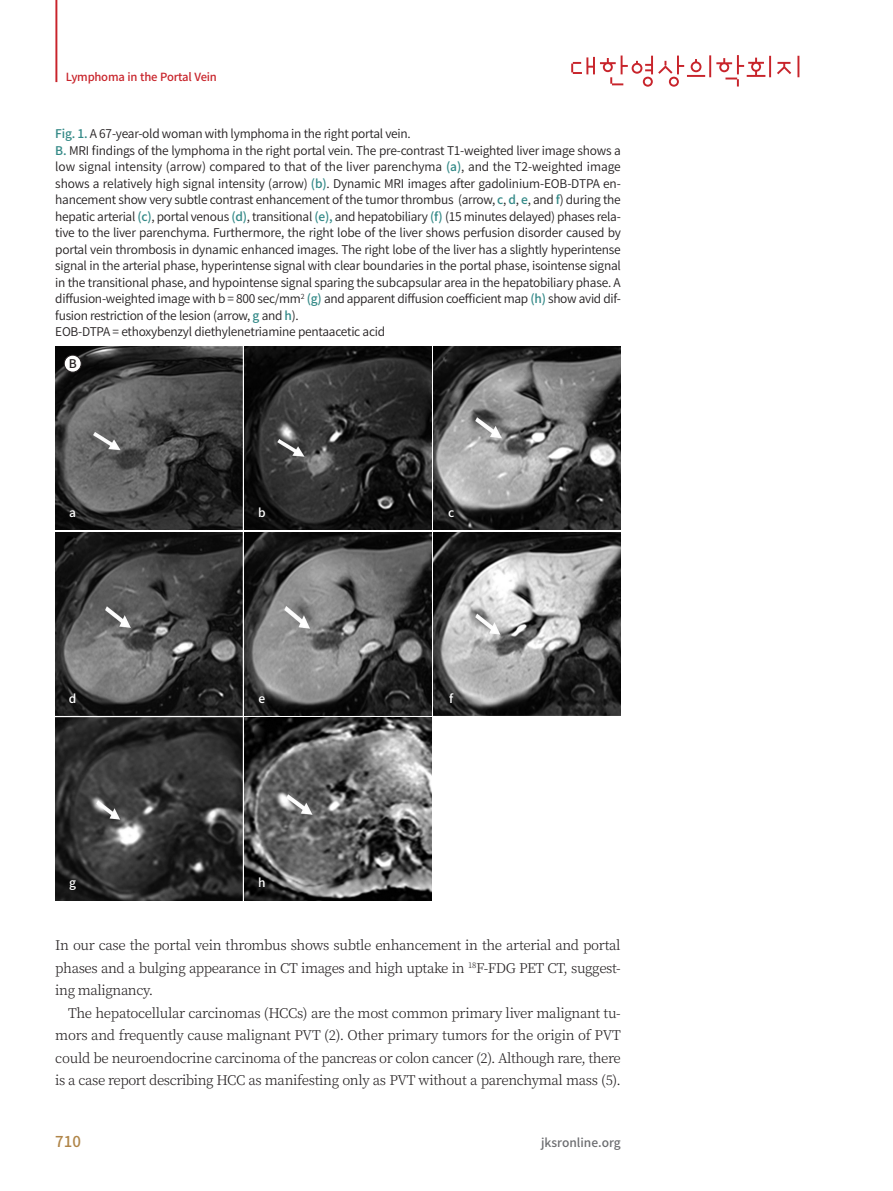
<style>
.page{position:relative;width:893px;height:1191px;background:#fff}
.page>*{position:absolute;margin:0;border:0;box-sizing:border-box;transform-origin:0 0}
.t1{font:500 15px "Noto Sans CJ Kkr";color:#b08548}
.t2{font:300 13.5px "Noto Serif CJ Kkr";letter-spacing:-.025em;color:#231f20}
.t3{font:600 12px/16.5px "Noto Sans CJ Kkr";letter-spacing:-.02em;color:#231f20}
.t4{font:500 12px "Noto Sans CJ Kkr";color:#6c6d70}
.t5{font:500 12px "Noto Sans CJ Kkr";color:#fff}
.t6{font:500 12px "Noto Sans CJ Kkr";color:#231f20}
.t7{font:500 11.25px "Noto Sans CJ Kkr";letter-spacing:-.02em;color:#c8242b}
.s1{font-weight:500;color:#328886}
</style>
<div class="page">
<hr style="left:55px;top:0;width:2px;height:82px;background:#c8242b">
<svg style="left:571px;top:55px;width:228px;height:32px"></svg>
<img style="left:55px;top:346px;width:187px;height:184px">
<img style="left:55px;top:532px;width:187px;height:184px">
<img style="left:55px;top:718px;width:187px;height:182px">
<img style="left:244px;top:718px;width:188px;height:182px">
<img style="left:244px;top:532px;width:188px;height:184px">
<img style="left:434px;top:532px;width:187px;height:184px">
<img style="left:244px;top:346px;width:188px;height:184px">
<img style="left:434px;top:346px;width:187px;height:184px">
<div style="left:64px;top:355px;width:17px;height:17px;background:#fff;border-radius:50%"></div>
<div style="left:64px;top:355px;width:17px;height:17px;border:1px solid #231f20;border-radius:50%"></div>
<p class="t7" style="left:66px;top:70px;width:152px">Lymphoma in the Portal Vein</p>
<p class="t3" style="left:55px;top:126px;width:567px"><span class="s1">Fig. 1.</span> A 67-year-old woman with lymphoma in the right portal vein.<br><span class="s1">B.</span> MRI findings of the lymphoma in the right portal vein. The pre-contrast T1-weighted liver image shows a low signal intensity (arrow) compared to that of the liver parenchyma <span class="s1">(a)</span>, and the T2-weighted image shows a relatively high signal intensity (arrow) <span class="s1">(b)</span>. Dynamic MRI images after gadolinium-EOB-DTPA en&shy;hancement show very subtle contrast enhancement of the tumor thrombus (arrow, <span class="s1">c</span>, <span class="s1">d</span>, <span class="s1">e</span>, and <span class="s1">f</span>) during the hepatic arterial <span class="s1">(c)</span>, portal venous <span class="s1">(d)</span>, transitional <span class="s1">(e),</span> and hepatobiliary <span class="s1">(f)</span> (15 minutes delayed) phases rela&shy;tive to the liver parenchyma. Furthermore, the right lobe of the liver shows perfusion disorder caused by portal vein thrombosis in dynamic enhanced images. The right lobe of the liver has a slightly hyperintense signal in the arterial phase, hyperintense signal with clear boundaries in the portal phase, isointense signal in the transitional phase, and hypointense signal sparing the subcapsular area in the hepatobiliary phase. A diffusion-weighted image with b = 800 sec/mm<sup>2</sup> <span class="s1">(g)</span> and apparent diffusion coefficient map <span class="s1">(h)</span> show avid dif&shy;fusion restriction of the lesion (arrow, <span class="s1">g</span> and <span class="s1">h</span>).<br>EOB-DTPA = ethoxybenzyl diethylenetriamine pentaacetic acid</p>
<p class="t6" style="left:69px;top:357px;width:10px">B</p>
<p class="t5" style="left:69px;top:506px;width:8px">a</p>
<p class="t5" style="left:69px;top:692px;width:9px">d</p>
<p class="t5" style="left:258px;top:506px;width:9px">b</p>
<p class="t5" style="left:448px;top:506px;width:8px">c</p>
<p class="t5" style="left:259px;top:692px;width:8px">e</p>
<p class="t5" style="left:449px;top:692px;width:6px">f</p>
<p class="t5" style="left:69px;top:876px;width:8px">g</p>
<p class="t5" style="left:258px;top:876px;width:9px">h</p>
<p class="t2" style="left:55px;top:937px;width:567px">In our case the portal vein thrombus shows subtle enhancement in the arterial and portal</p>
<p class="t2" style="left:55px;top:960px;width:567px">phases and a bulging appearance in CT images and high uptake in <sup>18</sup>F-FDG PET CT, suggest-</p>
<p class="t2" style="left:55px;top:982px;width:99px">ing malignancy.</p>
<p class="t2" style="left:68px;top:1005px;width:554px">The hepatocellular carcinomas (HCCs) are the most common primary liver malignant tu-</p>
<p class="t2" style="left:55px;top:1027px;width:567px">mors and frequently cause malignant PVT (2). Other primary tumors for the origin of PVT</p>
<p class="t2" style="left:55px;top:1050px;width:567px">could be neuroendocrine carcinoma of the pancreas or colon cancer (2). Although rare, there</p>
<p class="t2" style="left:55px;top:1072px;width:567px">is a case report describing HCC as manifesting only as PVT without a parenchymal mass (5).</p>
<p class="t1" style="left:55px;top:1132px;width:27px">710</p>
<p class="t4" style="left:541px;top:1135px;width:81px">jksronline.org</p>
</div>
